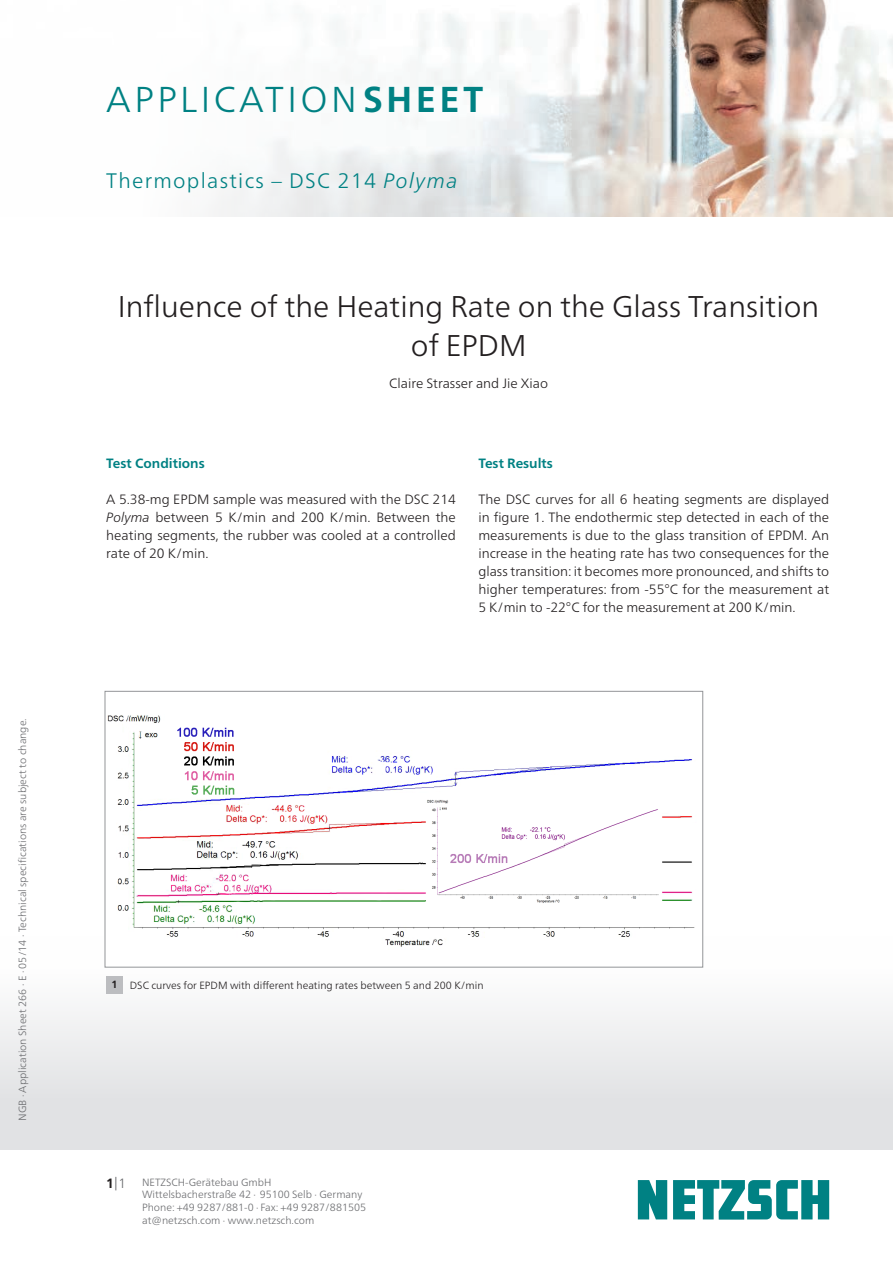
<style>
.page{position:relative;width:893px;height:1263px;background:#fff}
.page>*{position:absolute;margin:0;border:0;box-sizing:border-box;transform-origin:0 0}
.t1{font:300 36px "Frutiger Neue LTW1 G";letter-spacing:.095em;color:#008183}
.t2{font:300 30px/39px "Frutiger Neue LTW1 G";color:#231f20;text-align:center}
.t3{font:300 21px "Frutiger Neue LTW1 G";letter-spacing:.06em;color:#008183}
.t4{font:300 13.5px/18px "Frutiger Neue LTW1 G";color:#231f20;text-align:justify}
.t5{font:700 13.5px "Frutiger Neue LTW1 G";color:#008183}
.t6{font:300 10.5px/12.8px "Frutiger Neue LTW1 G";color:#6c6d70}
.t7{font:300 10.5px "Frutiger Neue LTW1 G";color:#231f20}
.s1{font-weight:700}
.s2{font-style:italic}
.s3{font-family:"Frutiger LT Pro";font-weight:700}
.s4{font-family:"Frutiger LT Pro";font-weight:700;font-size:13.5px;color:#231f20}
.s5{font-family:"Frutiger LT Pro";font-size:13.5px}
</style>
<div class="page">
<img style="left:212px;top:0;width:681px;height:216px">
<svg style="left:638px;top:1180px;width:191px;height:39px"></svg>
<div style="left:106px;top:976px;width:17px;height:17px;background:#bcbdc0"></div>
<img style="left:107px;top:715px;width:588px;height:235px">
<div style="left:105px;top:691px;width:598px;height:276px;border:1px solid #939598"></div>
<p class="t6" style="left:16px;top:1121px;width:404px;rotate:-90deg">NGB · Application Sheet 266 · E · 05/14 · Technical specifications are subject to change.</p>
<h1 class="t1" style="left:106px;top:78px;width:379px">Application<span class="s1">SHEET</span></h1>
<h3 class="t3" style="left:106px;top:168px;width:353px">Thermoplastics – DSC 214 <span class="s2">Polyma</span></h3>
<h2 class="t2" style="left:118px;top:287px;width:703px">I nfluence of the Heating Rate on the Glass Transition of EPDM</h2>
<p class="t4" style="left:389px;top:374px;width:160px">Claire Strasser and Jie Xiao</p>
<p class="t5" style="left:106px;top:455px;width:100px">Test Conditions</p>
<p class="t4" style="left:106px;top:490px;width:351px">A 5.38-mg EPDM sample was measured with the DSC 214<br><span class="s2">Polyma</span> between 5 K/min and 200 K/min. Between the heating segments, the rubber was cooled at a controlled rate of 20 K/min.</p>
<p class="t5" style="left:478px;top:455px;width:76px">Test Results</p>
<p class="t4" style="left:478px;top:490px;width:352px">The DSC curves for all 6 heating segments are displayed in figure 1. The endothermic step detected in each of the measurements is due to the glass transition of EPDM. An increase in the heating rate has two consequences for the glass transition: it becomes more pronounced, and shifts to higher temperatures: from -55°C for the measurement at 5 K/min to -22°C for the measurement at 200 K/min.</p>
<p class="t7" style="left:111px;top:979px;width:374px"><span class="s3">1</span> DSC curves for EPDM with different heating rates between 5 and 200 K/min</p>
<p class="t6" style="left:142px;top:1175px;width:226px;text-indent:-36px"><span class="s4">1</span><span class="s5">|1</span> N ETZSCH-Gerätebau GmbH Wittelsbacherstraße 42 ∙ 95100 Selb ∙ Germany Phone: +49 9287/881-0 ∙ Fax: +49 9287/881505 at@netzsch.com ∙ www.netzsch.com</p>
</div>
